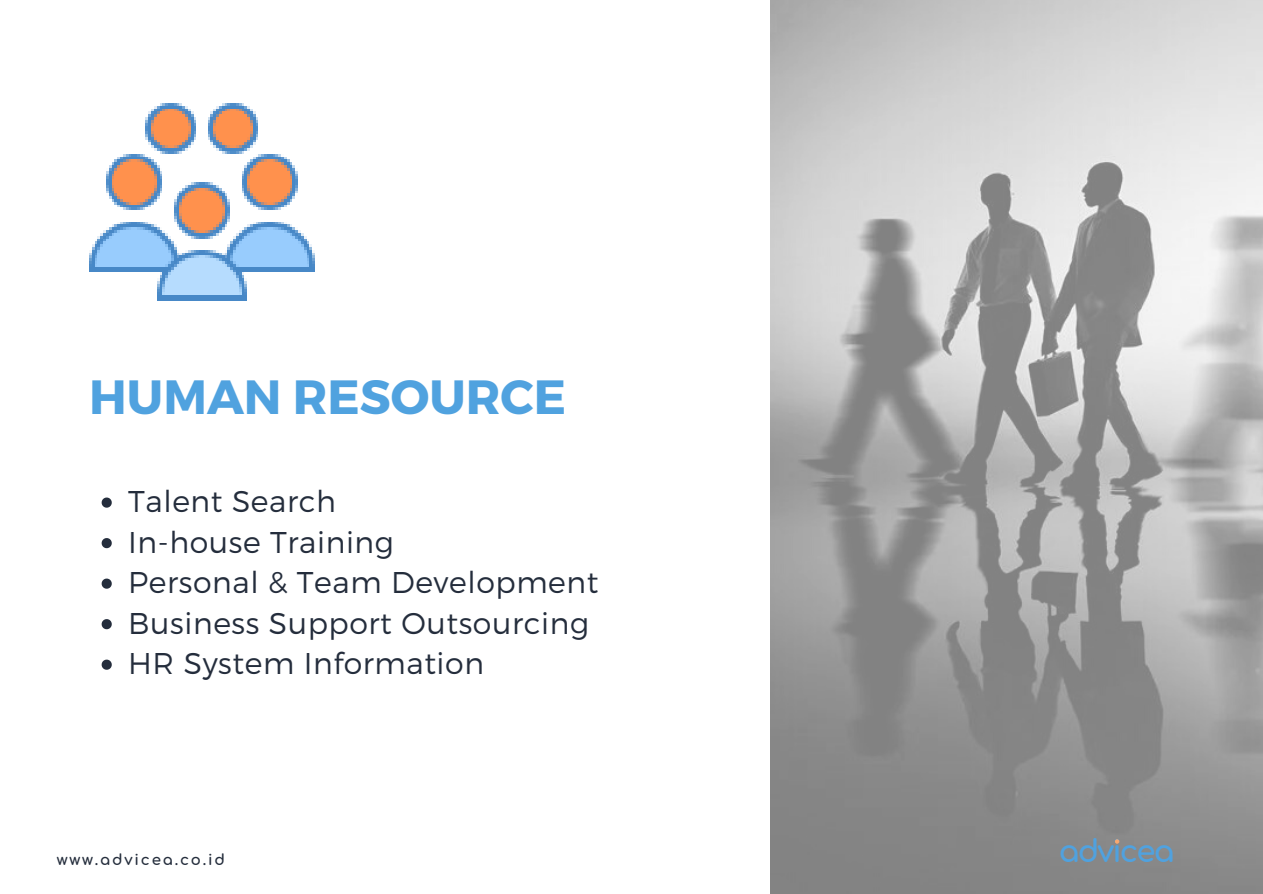
<style>
.page{position:relative;width:1263px;height:894px;background:#fff}
.page>*{position:absolute;margin:0;border:0;box-sizing:border-box;transform-origin:0 0}
.t1{font:700 48px "Montserrat";color:#50a2df}
.t2{font:700 30.75px "Comfortaa";letter-spacing:-.06em;color:#50a2df}
.t3{font:300 30px/40.5px "Montserrat";letter-spacing:.02em;color:#242d3c}
.t4{font:700 15px "Comfortaa";letter-spacing:.12em;color:#242d3c}
</style>
<div class="page">
<svg style="left:102px;top:497px;width:10px;height:10px"></svg>
<svg style="left:102px;top:538px;width:10px;height:10px"></svg>
<svg style="left:102px;top:578px;width:10px;height:10px"></svg>
<svg style="left:102px;top:619px;width:10px;height:10px"></svg>
<svg style="left:102px;top:659px;width:10px;height:10px"></svg>
<img style="left:770px;top:0;width:493px;height:893px">
<img style="left:89px;top:103px;width:225px;height:198px">
<svg style="left:1115px;top:839px;width:4px;height:4px"></svg>
<h1 class="t1" style="left:89px;top:365px;width:478px">HUMAN RESOURCE</h1>
<p class="t3" style="left:128px;top:479px;width:472px">Talent Search<br>In-house Training<br>Personal &amp; Team Development<br>Business Support Outsourcing<br>HR System Information</p>
<p class="t4" style="left:57px;top:851px;width:170px">www.advicea.co.id</p>
<p class="t2" style="left:1059px;top:835px;width:117px">advicea</p>
</div>
